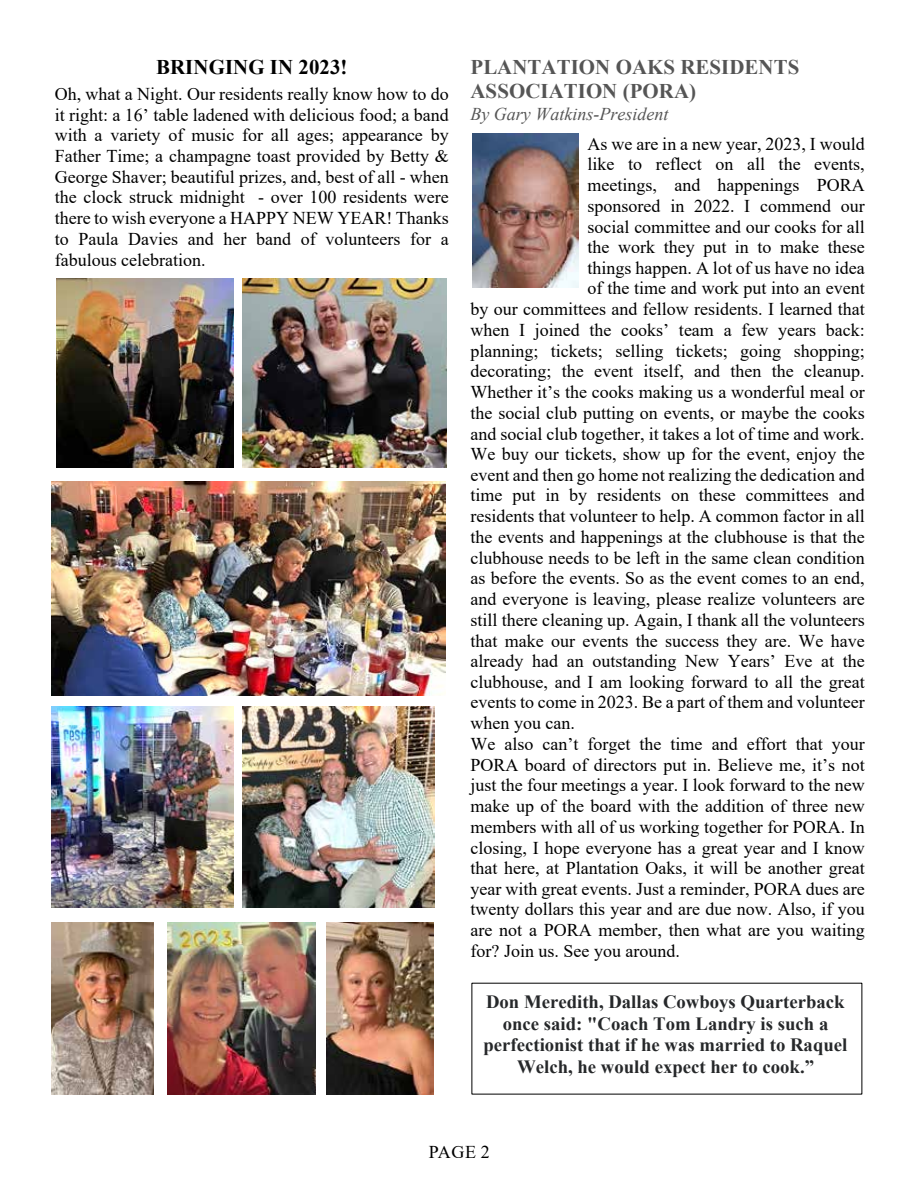
<style>
.page{position:relative;width:918px;height:1188px;background:#fff}
.page>*{position:absolute;margin:0;border:0;box-sizing:border-box;transform-origin:0 0}
.t1{font:700 20.85px/24.2px "Times New Roman";letter-spacing:.005em;color:#555}
.t2{font:700 20.85px "Times New Roman";letter-spacing:.005em;color:#000}
.t3{font:700 18.75px/21.6px "Times New Roman";color:#26282a;text-align:center}
.t4{font:18px/20.7px "Times New Roman";color:#000;text-align:justify}
.t5{font:italic 18px "Times New Roman";color:#555}
</style>
<div class="page">
<img style="left:56px;top:279px;width:177px;height:189px">
<img style="left:242px;top:279px;width:204px;height:189px">
<img style="left:52px;top:706px;width:181px;height:201px">
<img style="left:52px;top:481px;width:394px;height:215px">
<img style="left:242px;top:706px;width:192px;height:201px">
<img style="left:326px;top:922px;width:107px;height:173px">
<img style="left:167px;top:922px;width:149px;height:173px">
<img style="left:52px;top:922px;width:101px;height:173px">
<img style="left:472px;top:133px;width:106px;height:154px">
<p class="t2" style="left:156px;top:52px;width:193px">BRINGING IN 2023!</p>
<p class="t4" style="left:55px;top:83px;width:396px">Oh, what a Night. Our residents really know how to do it right: a 16’ table ladened with delicious food; a band with a variety of music for all ages; appearance by Father Time; a champagne toast provided by Betty &amp; George Shaver; beautiful prizes, and, best of all - when the clock struck midnight - over 100 residents were there to wish everyone a HAPPY NEW YEAR! Thanks to Paula Davies and her band of volunteers for a fabulous celebration.</p>
<p class="t1" style="left:471px;top:54px;width:330px">PLANTATION OAKS RESIDENTS<br>ASSOCIATION (PORA)</p>
<p class="t5" style="left:471px;top:101px;width:199px">By Gary Watkins-President</p>
<p class="t4" style="left:588px;top:133px;width:279px">As we are in a new year, 2023, I would</p>
<p class="t4" style="left:588px;top:153px;width:279px">like to reflect on all the events,</p>
<p class="t4" style="left:588px;top:174px;width:279px">meetings, and happenings PORA</p>
<p class="t4" style="left:588px;top:195px;width:279px">sponsored in 2022. I commend our</p>
<p class="t4" style="left:588px;top:216px;width:279px">social committee and our cooks for all</p>
<p class="t4" style="left:588px;top:236px;width:279px">the work they put in to make these</p>
<p class="t4" style="left:588px;top:257px;width:279px">things happen. A lot of us have no idea</p>
<p class="t4" style="left:588px;top:278px;width:279px">of the time and work put into an event</p>
<p class="t4" style="left:471px;top:298px;width:396px">by our committees and fellow residents. I learned that</p>
<p class="t4" style="left:471px;top:319px;width:396px">when I joined the cooks’ team a few years back:</p>
<p class="t4" style="left:471px;top:340px;width:396px">planning; tickets; selling tickets; going shopping;</p>
<p class="t4" style="left:471px;top:360px;width:396px">decorating; the event itself, and then the cleanup.</p>
<p class="t4" style="left:471px;top:381px;width:396px">Whether it’s the cooks making us a wonderful meal or</p>
<p class="t4" style="left:471px;top:402px;width:396px">the social club putting on events, or maybe the cooks</p>
<p class="t4" style="left:471px;top:423px;width:396px">and social club together, it takes a lot of time and work.</p>
<p class="t4" style="left:471px;top:443px;width:396px">We buy our tickets, show up for the event, enjoy the</p>
<p class="t4" style="left:471px;top:464px;width:396px">event and then go home not realizing the dedication and</p>
<p class="t4" style="left:471px;top:485px;width:396px">time put in by residents on these committees and</p>
<p class="t4" style="left:471px;top:505px;width:396px">residents that volunteer to help. A common factor in all</p>
<p class="t4" style="left:471px;top:526px;width:396px">the events and happenings at the clubhouse is that the</p>
<p class="t4" style="left:471px;top:547px;width:396px">clubhouse needs to be left in the same clean condition</p>
<p class="t4" style="left:471px;top:567px;width:396px">as before the events. So as the event comes to an end,</p>
<p class="t4" style="left:471px;top:588px;width:396px">and everyone is leaving, please realize volunteers are</p>
<p class="t4" style="left:471px;top:609px;width:396px">still there cleaning up. Again, I thank all the volunteers</p>
<p class="t4" style="left:471px;top:630px;width:396px">that make our events the success they are. We have</p>
<p class="t4" style="left:471px;top:650px;width:396px">already had an outstanding New Years’ Eve at the</p>
<p class="t4" style="left:471px;top:671px;width:396px">clubhouse, and I am looking forward to all the great</p>
<p class="t4" style="left:471px;top:692px;width:396px">events to come in 2023. Be a part of them and volunteer</p>
<p class="t4" style="left:471px;top:712px;width:106px">when you can.</p>
<p class="t4" style="left:471px;top:733px;width:396px">We also can’t forget the time and effort that your</p>
<p class="t4" style="left:471px;top:754px;width:396px">PORA board of directors put in. Believe me, it’s not</p>
<p class="t4" style="left:471px;top:774px;width:396px">just the four meetings a year. I look forward to the new</p>
<p class="t4" style="left:471px;top:795px;width:396px">make up of the board with the addition of three new</p>
<p class="t4" style="left:471px;top:816px;width:396px">members with all of us working together for PORA. In</p>
<p class="t4" style="left:471px;top:837px;width:396px">closing, I hope everyone has a great year and I know</p>
<p class="t4" style="left:471px;top:857px;width:396px">that here, at Plantation Oaks, it will be another great</p>
<p class="t4" style="left:471px;top:878px;width:396px">year with great events. Just a reminder, PORA dues are</p>
<p class="t4" style="left:471px;top:899px;width:396px">twenty dollars this year and are due now. Also, if you</p>
<p class="t4" style="left:471px;top:919px;width:396px">are not a PORA member, then what are you waiting</p>
<p class="t4" style="left:471px;top:940px;width:211px">for? Join us. See you around.</p>
<p class="t3" style="left:483px;top:990px;width:365px">Don Meredith, Dallas Cowboys Quarterback once said: "Coach Tom Landry is such a perfectionist that if he was married to Raquel Welch, he would expect her to cook.”</p>
<p class="t4" style="left:429px;top:1141px;width:63px">PAGE 2</p>
</div>
